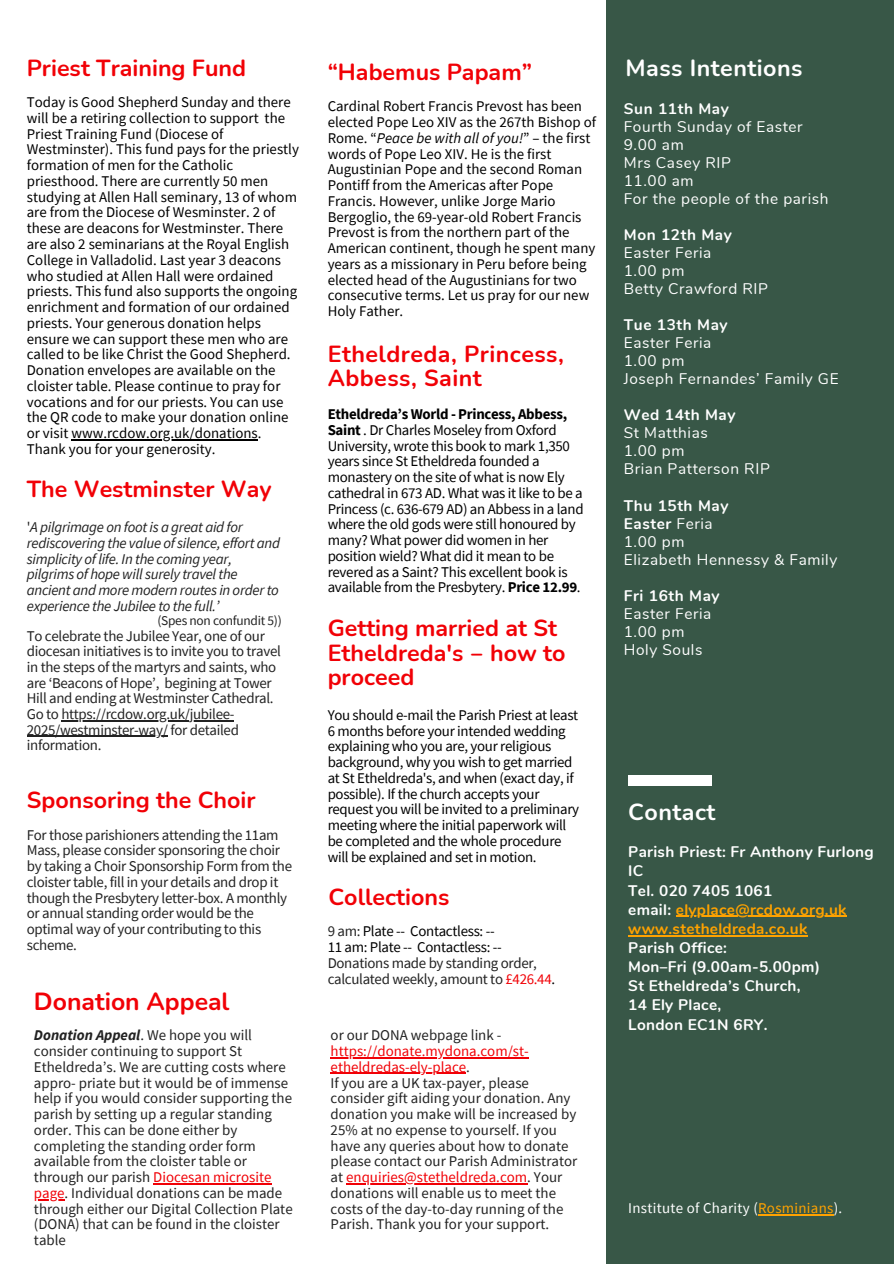
<style>
.page{position:relative;width:894px;height:1264px;background:#fff}
.page>*{position:absolute;margin:0;border:0;box-sizing:border-box;transform-origin:0 0}
.t1{font:700 24.75px "Nunito";color:#f10006}
.t2{font:700 23.25px/24.8px "Nunito";color:#f10006}
.t3{font:700 23.25px/24.8px "Nunito";letter-spacing:.02em;color:#f10006}
.t4{font:700 23.25px "Nunito";letter-spacing:.02em;color:#fff}
.t5{font:15.3px "Nunito";letter-spacing:.04em;color:#fff}
.t6{font:700 15.3px/19.2px "Nunito";letter-spacing:.02em;color:#fff}
.t7{font:700 15.3px "Nunito";letter-spacing:.04em;color:#fff}
.t8{font:14.85px/15.8px "Source Sans Pro";color:#000}
.t9{font:14.85px/15.8px "Source Sans Pro";letter-spacing:-.02em;color:#000}
.t10{font:14.85px/15.8px "Source Sans Pro";color:#222}
.t11{font:14.85px/15.8px "Source Sans Pro";letter-spacing:-.02em;color:#222}
.t12{font:italic 14.85px/15.6px "Source Sans Pro";letter-spacing:-.02em;color:#222}
.t13{font:14.85px "Source Sans Pro";letter-spacing:.02em;color:#fff}
.t14{font:14.85px "Source Sans Pro";color:#f10006}
.t15{font:13.35px "Source Sans Pro";letter-spacing:-.02em;color:#222}
.s1{font-style:normal}
.s2{font-weight:700;font-style:italic}
.s3{color:#f10006}
.s4{font-style:italic}
.s5{font-weight:700}
.s6{color:#222}
.s7{color:#000}
.s8{font-weight:400}
.s9{color:#ffa200}
</style>
<div class="page">
<div style="left:606px;top:0;width:287px;height:1263px;background:#385747"></div>
<div style="left:628px;top:775px;width:83px;height:10px;background:#fff"></div>
<hr style="left:675px;top:915px;width:171px;height:2px;background:#ffa200">
<hr style="left:628px;top:935px;width:179px;height:1px;background:#ffa200">
<hr style="left:758px;top:1214px;width:75px;height:1px;background:#ffa200">
<hr style="left:61px;top:720px;width:173px;height:1px;background:#222">
<hr style="left:27px;top:735px;width:141px;height:1px;background:#222">
<hr style="left:71px;top:439px;width:187px;height:1px;background:#000">
<hr style="left:153px;top:1183px;width:118px;height:1px;background:#f10006">
<hr style="left:34px;top:1198px;width:31px;height:2px;background:#f10006">
<hr style="left:330px;top:1057px;width:198px;height:1px;background:#f10006">
<hr style="left:330px;top:1072px;width:136px;height:1px;background:#f10006">
<hr style="left:346px;top:1183px;width:181px;height:1px;background:#f10006">
<p class="t2" style="left:27px;top:56px;width:221px">Priest Training Fund</p>
<p class="t8" style="left:27px;top:94px;width:273px">Today is Good Shepherd Sunday and there will be a retiring collection to support the Priest Training Fund (Diocese of Westminster). This fund pays for the priestly formation of men for the Catholic priesthood. There are currently 50 men studying at Allen Hall seminary, 13 of whom are from the Diocese of Wesminster. 2 of these are deacons for Westminster. There are also 2 seminarians at the Royal English College in Valladolid. Last year 3 deacons who studied at Allen Hall were ordained priests. This fund also supports the ongoing enrichment and formation of our ordained priests. Your generous donation helps ensure we can support these men who are called to be like Christ the Good Shepherd.<br>Donation envelopes are available on the cloister table. Please continue to pray for vocations and for our priests. You can use the QR code to make your donation online or visit www.rcdow.org.uk/donations.</p>
<p class="t8" style="left:27px;top:441px;width:190px">Thank you for your generosity.</p>
<p class="t2" style="left:27px;top:477px;width:246px">The Westminster Way</p>
<p class="t12" style="left:27px;top:519px;width:254px"><span class="s1">'</span>A pilgrimage on foot is a great aid for rediscovering the value of silence, effort and simplicity of life. In the coming year, pilgrims of hope will surely travel the ancient and more modern routes in order to experience the Jubilee to the full.’</p>
<p class="t15" style="left:157px;top:612px;width:126px">(Spes non confundit 5))</p>
<p class="t11" style="left:27px;top:627px;width:255px">To celebrate the Jubilee Year, one of our diocesan initiatives is to invite you to travel in the steps of the martyrs and saints, who are ‘Beacons of Hope’, begining at Tower Hill and ending at Westminster Cathedral.</p>
<p class="t11" style="left:27px;top:705px;width:209px">Go to https://rcdow.org.uk/jubilee-</p>
<p class="t11" style="left:27px;top:721px;width:213px">2025/westminster-way/ for detailed information.</p>
<h2 class="t2" style="left:27px;top:788px;width:230px">Sponsoring the Choir</h2>
<p class="t11" style="left:27px;top:826px;width:267px">For those parishioners attending the 11am Mass, please consider sponsoring the choir by taking a Choir Sponsorship Form from the cloister table, fill in your details and drop it though the Presbytery letter-box. A monthly or annual standing order would be the optimal way of your contributing to this scheme.</p>
<p class="t1" style="left:34px;top:985px;width:197px">Donation Appeal</p>
<p class="t10" style="left:34px;top:1027px;width:259px"><span class="s2">Donation Appeal</span>. We hope you will consider continuing to support St Etheldreda’s. We are cutting costs where appro- priate but it would be of immense help if you would consider supporting the parish by setting up a regular standing order. This can be done either by completing the standing order form available from the cloister table or through our parish <span class="s3">Diocesan microsite</span></p>
<p class="t10" style="left:34px;top:1184px;width:260px"><span class="s3">page</span>. Individual donations can be made through either our Digital Collection Plate (DONA) that can be found in the cloister table</p>
<p class="t2" style="left:327px;top:60px;width:206px">“Habemus Papam”</p>
<p class="t8" style="left:327px;top:98px;width:270px">Cardinal Robert Francis Prevost has been elected Pope Leo XIV as the 267th Bishop of Rome. “<span class="s4">Peace be with all of you!</span>” – the first words of Pope Leo XIV. He is the first Augustinian Pope and the second Roman Pontiff from the Americas after Pope Francis. However, unlike Jorge Mario Bergoglio, the 69-year-old Robert Francis Prevost is from the northern part of the American continent, though he spent many years as a missionary in Peru before being elected head of the Augustinians for two consecutive terms. Let us pray for our new Holy Father.</p>
<p class="t3" style="left:327px;top:341px;width:237px">Etheldreda, Princess,<br>Abbess, Saint</p>
<p class="t9" style="left:327px;top:406px;width:257px"><span class="s5">Etheldreda’s World - Princess, Abbess, Saint</span> . Dr Charles Moseley from Oxford University, wrote this book to mark 1,350 years since St Etheldreda founded a monastery on the site of what is now Ely cathedral in 673 AD. What was it like to be a Princess (c. 636-679 AD) an Abbess in a land where the old gods were still honoured by many? What power did women in her position wield? What did it mean to be revered as a Saint? This excellent book is available from the Presbytery. <span class="s5">Price 12.99</span>.</p>
<p class="t2" style="left:327px;top:616px;width:239px">Getting married at St<br>Etheldreda's ‒ how to proceed</p>
<p class="t9" style="left:327px;top:706px;width:253px">You should e-mail the Parish Priest at least 6 months before your intended wedding explaining who you are, your religious background, why you wish to get married at St Etheldreda's, and when (exact day, if possible). If the church accepts your request you will be invited to a preliminary meeting where the initial paperwork will be completed and the whole procedure will be explained and set in motion.</p>
<p class="t2" style="left:328px;top:885px;width:122px">Collections</p>
<p class="t9" style="left:327px;top:923px;width:168px"><span class="s6">9 am:</span> Plate -- Contactless: --</p>
<p class="t9" style="left:327px;top:938px;width:175px">11 am: Plate -- Contactless: --</p>
<p class="t11" style="left:327px;top:954px;width:229px">Donations made by standing order, calculated weekly, amount to <span class="s3">£426.44</span><span class="s7">.</span></p>
<p class="t10" style="left:330px;top:1027px;width:172px">or our DONA webpage link -</p>
<h1 class="t14" style="left:330px;top:1041px;width:200px">https://donate.mydona.com/st-</h1>
<h2 class="t10" style="left:330px;top:1058px;width:247px"><span class="s3">etheldredas-ely-place</span>.<br>If you are a UK tax-payer, please consider gift aiding your donation. Any donation you make will be increased by 25% at no expense to yourself. If you</h2>
<p class="t10" style="left:330px;top:1137px;width:248px">have any queries about how to donate please contact our Parish Administrator at <span class="s3">enquiries@stetheldreda.com</span>. Your</p>
<p class="t10" style="left:330px;top:1184px;width:234px">donations will enable us to meet the costs of the day-to-day running of the<br>Parish. Thank you for your support.</p>
<p class="t4" style="left:625px;top:52px;width:178px">Mass Intentions</p>
<h1 class="t7" style="left:623px;top:99px;width:106px">Sun 11th May</h1>
<p class="t5" style="left:623px;top:117px;width:180px">Fourth Sunday of Easter</p>
<h1 class="t5" style="left:623px;top:135px;width:61px">9.00 am</h1>
<p class="t5" style="left:623px;top:153px;width:109px">Mrs Casey RIP</p>
<h1 class="t5" style="left:623px;top:171px;width:71px">11.00 am</h1>
<p class="t5" style="left:623px;top:189px;width:206px">For the people of the parish</p>
<h1 class="t7" style="left:623px;top:225px;width:110px">Mon 12th May</h1>
<p class="t5" style="left:623px;top:243px;width:89px">Easter Feria</p>
<h1 class="t5" style="left:623px;top:261px;width:62px">1.00 pm</h1>
<p class="t5" style="left:623px;top:279px;width:146px">Betty Crawford RIP</p>
<p class="t7" style="left:623px;top:315px;width:105px">Tue 13th May</p>
<h1 class="t5" style="left:623px;top:333px;width:89px">Easter Feria</h1>
<p class="t5" style="left:623px;top:351px;width:62px">1.00 pm</p>
<p class="t5" style="left:623px;top:369px;width:216px">Joseph Fernandes’ Family GE</p>
<p class="t7" style="left:623px;top:405px;width:113px">Wed 14th May</p>
<p class="t5" style="left:623px;top:423px;width:85px">St Matthias</p>
<h1 class="t5" style="left:623px;top:441px;width:62px">1.00 pm</h1>
<p class="t5" style="left:623px;top:459px;width:147px">Brian Patterson RIP</p>
<p class="t7" style="left:623px;top:495px;width:106px">Thu 15th May</p>
<p class="t6" style="left:623px;top:514px;width:90px">Easter <span class="s8">Feria</span></p>
<p class="t5" style="left:623px;top:531px;width:62px">1.00 pm</p>
<p class="t5" style="left:623px;top:549px;width:215px">Elizabeth Hennessy &amp; Family</p>
<p class="t7" style="left:623px;top:585px;width:97px">Fri 16th May</p>
<p class="t5" style="left:623px;top:603px;width:89px">Easter Feria</p>
<p class="t5" style="left:623px;top:621px;width:62px">1.00 pm</p>
<p class="t5" style="left:623px;top:639px;width:80px">Holy Souls</p>
<p class="t4" style="left:628px;top:796px;width:89px">Contact</p>
<h1 class="t6" style="left:628px;top:842px;width:247px">Parish Priest: Fr Anthony Furlong<br>IC<br>Tel. 020 7405 1061<br>email: <span class="s9">elyplace@rcdow.org.uk</span></h1>
<p class="t6" style="left:628px;top:919px;width:193px"><span class="s9">www.stetheldreda.co.uk<br></span>Parish Office:<br>Mon–Fri (9.00am-5.00pm)<br>St Etheldreda’s Church,<br>14 Ely Place,<br>London EC1N 6RY.</p>
<h1 class="t13" style="left:628px;top:1198px;width:215px">Institute of Charity (<span class="s9">Rosminians</span>).</h1>
</div>
